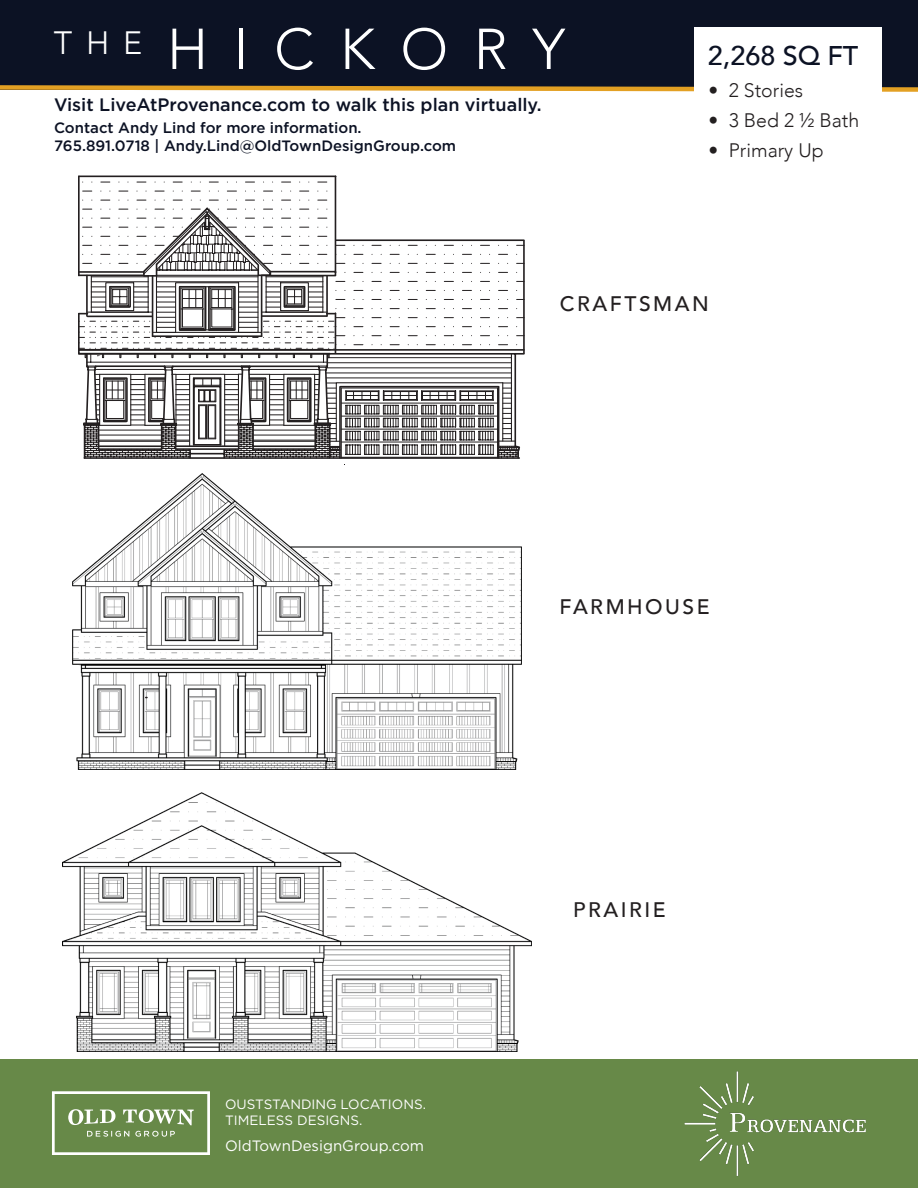
<style>
.page{position:relative;width:918px;height:1188px;background:#fff}
.page>*{position:absolute;margin:0;border:0;box-sizing:border-box;transform-origin:0 0}
.t1{font:300 57px "Avenir";letter-spacing:.45em;color:#fff}
.t2{font:300 32.25px "Avenir";color:#fff}
.t3{font:500 27px "Avenir";color:#0c1224}
.t4{font:500 21px "Avenir";letter-spacing:.12em;color:#231f20}
.t5{font:300 19.5px "Avenir";color:#231f20}
.t6{font:500 18px "Gotham";color:#0c1224}
.t7{font:500 15px "Gotham";color:#0c1224}
.t8{font:15px "Gotham HTF";color:#fff}
.t9{font:13.5px "Gotham HTF";color:#fff}
</style>
<div class="page">
<div style="left:0;top:0;width:918px;height:90px;background:#0c1224"></div>
<img style="left:63px;top:792px;width:468px;height:259px">
<img style="left:73px;top:474px;width:449px;height:296px">
<svg style="left:0;top:85px;width:918px;height:7px"></svg>
<div style="left:694px;top:27px;width:188px;height:160px;background:#fff"></div>
<div style="left:0;top:1060px;width:918px;height:128px;background:#678948"></div>
<svg style="left:52px;top:1091px;width:158px;height:64px"></svg>
<img style="left:684px;top:1071px;width:182px;height:105px">
<hr style="left:336px;top:239px;width:188px;height:2px;background:#231f20">
<hr style="left:523px;top:241px;width:2px;height:112px;background:#231f20">
<hr style="left:79px;top:353px;width:445px;height:2px;background:#231f20">
<hr style="left:79px;top:349px;width:445px;height:2px;background:#231f20">
<svg style="left:78px;top:175px;width:442px;height:284px"></svg>
<hr style="left:84px;top:457px;width:435px;height:2px;background:#231f20">
<p class="t2" style="left:54px;top:24px;width:90px">THE</p>
<p class="t1" style="left:167px;top:16px;width:400px">HICKORY</p>
<p class="t6" style="left:54px;top:93px;width:489px">Visit LiveAtProvenance.com to walk this plan virtually.</p>
<p class="t7" style="left:54px;top:118px;width:309px">Contact Andy Lind for more information.</p>
<p class="t7" style="left:54px;top:136px;width:404px">765.891.0718 | Andy.Lind@OldTownDesignGroup.com</p>
<p class="t3" style="left:708px;top:33px;width:152px">2,268 SQ FT</p>
<p class="t5" style="left:708px;top:79px;width:96px">• 2 Stories</p>
<p class="t5" style="left:708px;top:109px;width:152px">• 3 Bed 2 ½ Bath</p>
<p class="t5" style="left:708px;top:139px;width:117px">• Primary Up</p>
<p class="t4" style="left:560px;top:286px;width:150px">CRAFTSMAN</p>
<p class="t4" style="left:560px;top:589px;width:152px">FARMHOUSE</p>
<p class="t9" style="left:225px;top:1096px;width:202px">OUSTSTANDING LOCATIONS.</p>
<p class="t9" style="left:225px;top:1113px;width:139px">TIMELESS DESIGNS.</p>
<p class="t8" style="left:225px;top:1137px;width:201px">OldTownDesignGroup.com</p>
<p class="t4" style="left:573px;top:892px;width:94px">PRAIRIE</p>
</div>
